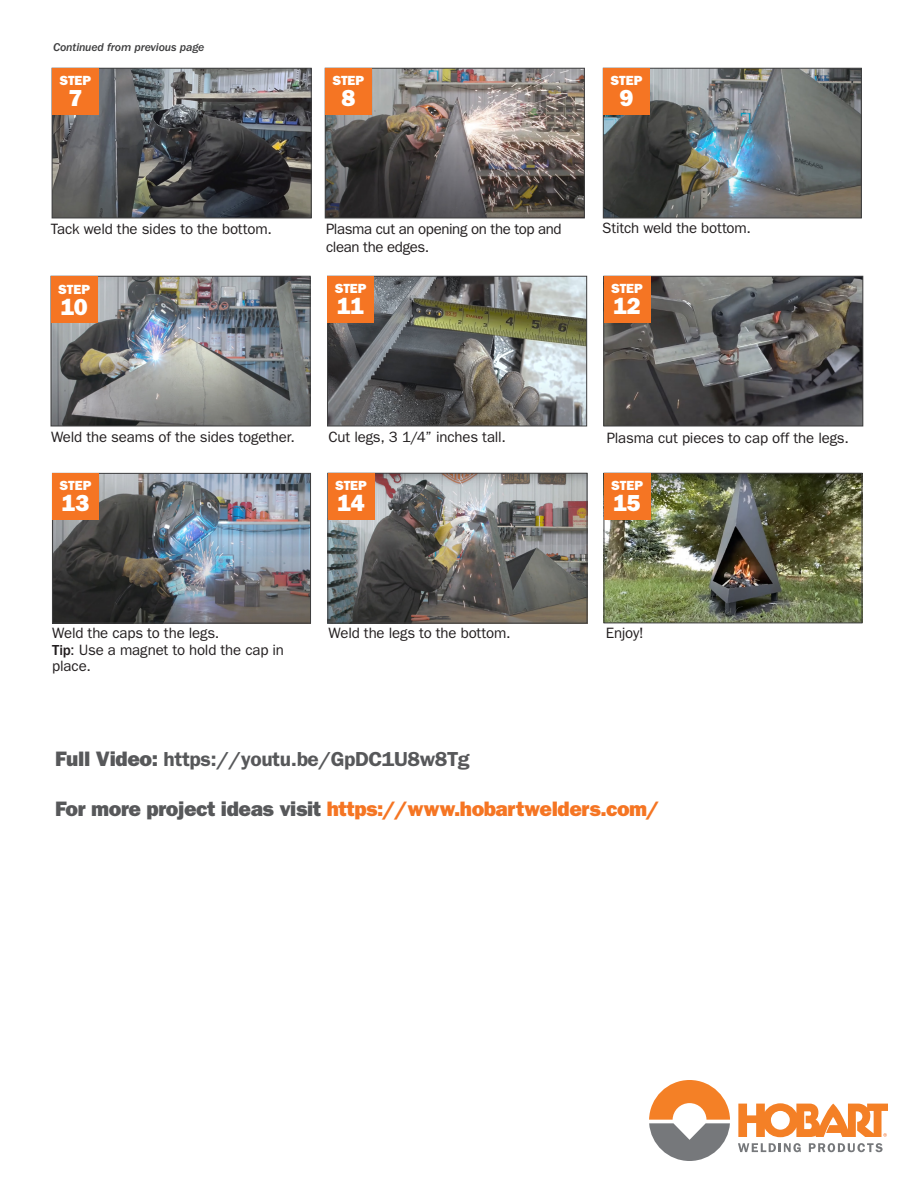
<style>
.page{position:relative;width:918px;height:1188px;background:#fff}
.page>*{position:absolute;margin:0;border:0;box-sizing:border-box;transform-origin:0 0}
.t1{font:23.25px "ITC Franklin Gothic Std Hvy";letter-spacing:-.025em;color:#fff}
.t2{font:21px "ITC Franklin Gothic Std Hvy";letter-spacing:-.02em;color:#f57523}
.t3{font:600 20.4px "ITC Franklin Gothic Std";letter-spacing:-.02em;color:#57585a}
.Paragraph_Style_3{font:15px/18px "ITC Franklin Gothic Std";letter-spacing:-.015em;color:#231f20}
.t4{font:13.35px "ITC Franklin Gothic Std Hvy";letter-spacing:-.01em;color:#fff}
.t5{font:11.7px "ITC Franklin Gothic Std Med It";letter-spacing:-.01em;color:#3e3e3f}
.s1{font-weight:500}
.s2{font-family:"ITC Franklin Gothic Std Hvy";font-weight:400;font-size:21px}
.s3{color:#57585a}
</style>
<div class="page">
<img style="left:54px;top:70px;width:255px;height:146px">
<div style="left:52px;top:68px;width:259px;height:150px;border:1px solid #3e3e3f"></div>
<img style="left:327px;top:70px;width:256px;height:146px">
<div style="left:325px;top:68px;width:260px;height:150px;border:1px solid #3e3e3f"></div>
<img style="left:605px;top:70px;width:255px;height:146px">
<div style="left:603px;top:68px;width:259px;height:150px;border:1px solid #3e3e3f"></div>
<div style="left:52px;top:68px;width:47px;height:47px;background:#f57523"></div>
<div style="left:325px;top:68px;width:47px;height:47px;background:#f57523"></div>
<div style="left:603px;top:68px;width:47px;height:47px;background:#f57523"></div>
<img style="left:53px;top:278px;width:255px;height:146px">
<div style="left:51px;top:276px;width:259px;height:150px;border:1px solid #3e3e3f"></div>
<div style="left:51px;top:276px;width:47px;height:47px;background:#f57523"></div>
<img style="left:329px;top:278px;width:256px;height:146px">
<div style="left:327px;top:276px;width:260px;height:150px;border:1px solid #3e3e3f"></div>
<img style="left:606px;top:278px;width:255px;height:146px">
<div style="left:604px;top:276px;width:259px;height:150px;border:1px solid #3e3e3f"></div>
<div style="left:327px;top:276px;width:47px;height:47px;background:#f57523"></div>
<div style="left:604px;top:276px;width:46px;height:47px;background:#f57523"></div>
<img style="left:330px;top:475px;width:255px;height:146px">
<div style="left:328px;top:473px;width:259px;height:150px;border:1px solid #3e3e3f"></div>
<img style="left:54px;top:475px;width:255px;height:146px">
<div style="left:52px;top:473px;width:259px;height:150px;border:1px solid #3e3e3f"></div>
<img style="left:606px;top:475px;width:254px;height:146px">
<div style="left:604px;top:473px;width:258px;height:150px;border:1px solid #3e3e3f"></div>
<div style="left:52px;top:473px;width:47px;height:47px;background:#f57523"></div>
<div style="left:328px;top:473px;width:47px;height:47px;background:#f57523"></div>
<div style="left:604px;top:473px;width:47px;height:47px;background:#f57523"></div>
<svg style="left:738px;top:1103px;width:150px;height:34px"></svg>
<svg style="left:649px;top:1080px;width:81px;height:81px"></svg>
<svg style="left:738px;top:1143px;width:63px;height:9px"></svg>
<svg style="left:809px;top:1143px;width:74px;height:9px"></svg>
<p class="t5" style="left:53px;top:41px;width:153px">Continued from previous page</p>
<p class="t4" style="left:59px;top:73px;width:33px">STEP</p>
<p class="t1" style="left:68px;top:85px;width:15px">7</p>
<p class="t4" style="left:332px;top:73px;width:33px">STEP</p>
<p class="t1" style="left:341px;top:85px;width:15px">8</p>
<p class="t4" style="left:611px;top:73px;width:33px">STEP</p>
<p class="t1" style="left:620px;top:85px;width:15px">9</p>
<p class="Paragraph_Style_3" style="left:51px;top:220px;width:223px">Tack weld the sides to the bottom.</p>
<p class="Paragraph_Style_3" style="left:326px;top:220px;width:237px">Plasma cut an opening on the top and clean the edges.</p>
<p class="Paragraph_Style_3" style="left:602px;top:219px;width:150px">Stitch weld the bottom.</p>
<p class="t4" style="left:58px;top:281px;width:33px">STEP</p>
<p class="t1" style="left:61px;top:293px;width:29px">10</p>
<p class="t4" style="left:335px;top:281px;width:33px">STEP</p>
<p class="t1" style="left:337px;top:293px;width:29px">11</p>
<p class="t4" style="left:611px;top:281px;width:33px">STEP</p>
<p class="t1" style="left:613px;top:293px;width:29px">12</p>
<p class="Paragraph_Style_3" style="left:51px;top:428px;width:246px">Weld the seams of the sides together.</p>
<p class="Paragraph_Style_3" style="left:328px;top:428px;width:179px">Cut legs, 3 1/4” inches tall.</p>
<p class="Paragraph_Style_3" style="left:607px;top:429px;width:244px">Plasma cut pieces to cap off the legs.</p>
<p class="t4" style="left:60px;top:478px;width:33px">STEP</p>
<p class="t1" style="left:62px;top:490px;width:29px">13</p>
<p class="t4" style="left:335px;top:478px;width:33px">STEP</p>
<p class="t1" style="left:337px;top:490px;width:29px">14</p>
<p class="t4" style="left:611px;top:478px;width:33px">STEP</p>
<p class="t1" style="left:613px;top:490px;width:29px">15</p>
<p class="Paragraph_Style_3" style="left:52px;top:624px;width:169px">Weld the caps to the legs.</p>
<p class="Paragraph_Style_3" style="left:52px;top:642px;width:233px;line-height:16.5px"><span class="s1">Tip</span>: Use a magnet to hold the cap in place.</p>
<p class="Paragraph_Style_3" style="left:329px;top:624px;width:184px">Weld the legs to the bottom.</p>
<p class="Paragraph_Style_3" style="left:606px;top:624px;width:39px">Enjoy!</p>
<p class="t3" style="left:55px;top:747px;width:416px"><span class="s2">Full Video:</span> https://youtu.be/GpDC1U8w8Tg</p>
<p class="t2" style="left:55px;top:797px;width:606px"><span class="s3">For more project ideas visit</span> https://www.hobartwelders.com/</p>
</div>
